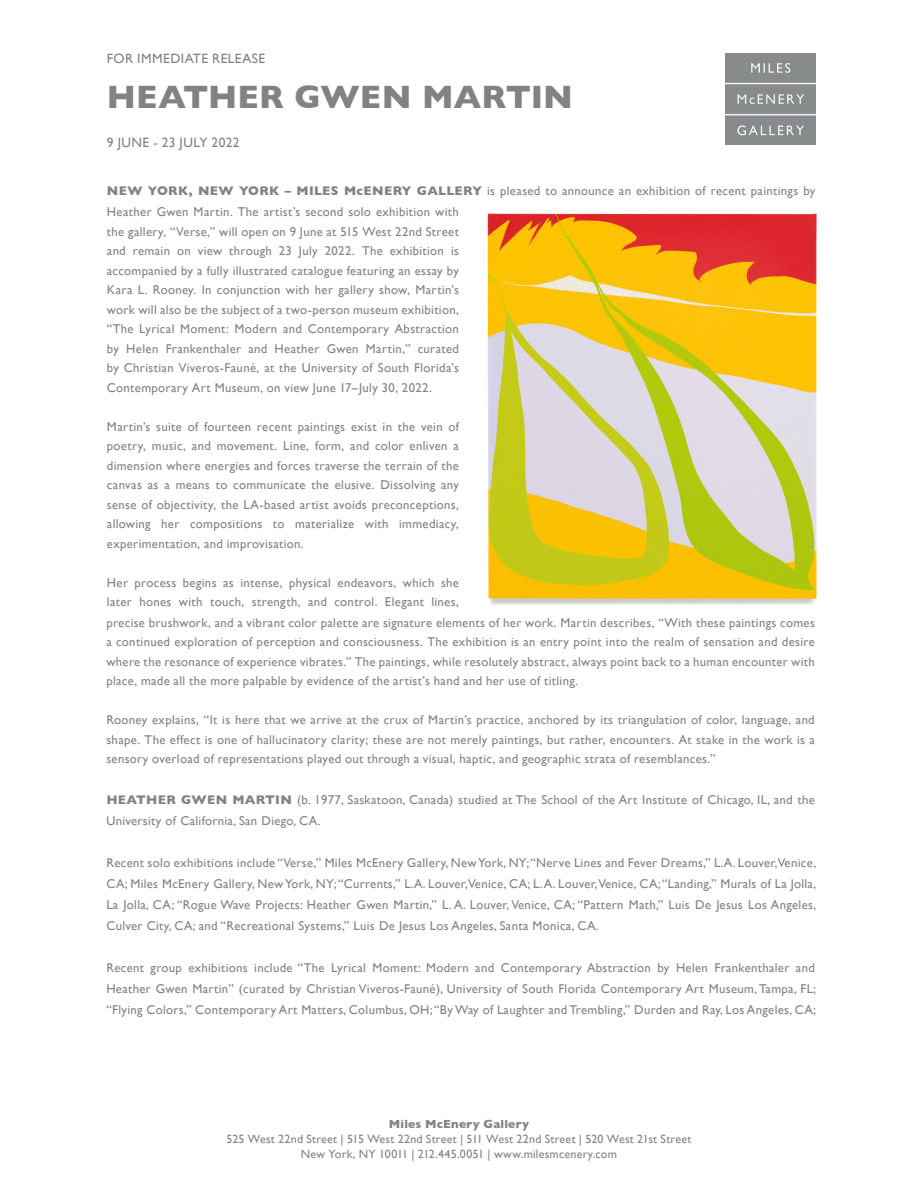
<style>
.page{position:relative;width:918px;height:1188px;background:#fff}
.page>*{position:absolute;margin:0;border:0;box-sizing:border-box;transform-origin:0 0}
.t1{font:700 33px "Gill Sans";letter-spacing:.005em;color:#808285}
.t2{font:13.5px "Gill Sans";letter-spacing:.035em;color:#808285}
.t3{font:12.75px/19.5px "Gill Sans";letter-spacing:.025em;color:#808285;text-align:justify}
.t4{font:12px "Gill Sans";letter-spacing:.02em;color:#808285}
.t5{font:700 12px "Gill Sans";letter-spacing:.02em;color:#808285}
.s1{font-weight:700}
</style>
<div class="page">
<img style="left:725px;top:54px;width:90px;height:90px">
<img style="left:487px;top:213px;width:330px;height:392px">
<p class="t2" style="left:107px;top:51px;width:160px">FOR IMMEDIATE RELEASE</p>
<p class="t1" style="left:107px;top:70px;width:468px">HEATHER GWEN MARTIN</p>
<p class="t2" style="left:107px;top:134px;width:134px">9 JUNE - 23 JULY 2022</p>
<p class="t3" style="left:107px;top:181px;width:710px"><span class="s1">NEW YORK, NEW YORK – MILES McENERY GALLERY</span> is pleased to announce an exhibition of recent paintings by</p>
<p class="t3" style="left:107px;top:202px;width:354px">Heather Gwen Martin. The artist’s second solo exhibition with the gallery, “Verse,” will open on 9 June at 515 West 22nd Street and remain on view through 23 July 2022. The exhibition is accompanied by a fully illustrated catalogue featuring an essay by Kara L. Rooney. In conjunction with her gallery show, Martin’s work will also be the subject of a two-person museum exhibition, “The Lyrical Moment: Modern and Contemporary Abstraction by Helen Frankenthaler and Heather Gwen Martin,” curated by Christian Viveros-Fauné, at the University of South Florida’s Contemporary Art Museum, on view June 17–July 30, 2022.</p>
<p class="t3" style="left:107px;top:416px;width:354px">Martin’s suite of fourteen recent paintings exist in the vein of poetry, music, and movement. Line, form, and color enliven a dimension where energies and forces traverse the terrain of the canvas as a means to communicate the elusive. Dissolving any sense of objectivity, the LA-based artist avoids preconceptions, allowing her compositions to materialize with immediacy, experimentation, and improvisation.</p>
<p class="t3" style="left:106px;top:572px;width:710px;text-align:left">Her process begins as intense, physical endeavors, which she<br>later hones with touch, strength, and control. Elegant lines,<br>precise brushwork, and a vibrant color palette are signature elements of her work. Martin describes, “With these paintings comes a continued exploration of perception and consciousness. The exhibition is an entry point into the realm of sensation and desire where the resonance of experience vibrates.” The paintings, while resolutely abstract, always point back to a human encounter with place, made all the more palpable by evidence of the artist’s hand and her use of titling.</p>
<p class="t3" style="left:106px;top:710px;width:710px">Rooney explains, “It is here that we arrive at the crux of Martin’s practice, anchored by its triangulation of color, language, and shape. The effect is one of hallucinatory clarity; these are not merely paintings, but rather, encounters. At stake in the work is a sensory overload of representations played out through a visual, haptic, and geographic strata of resemblances.”</p>
<p class="t3" style="left:106px;top:789px;width:710px;line-height:21px"><span class="s1">HEATHER GWEN MARTIN</span> (b. 1977, Saskatoon, Canada) studied at The School of the Art Institute of Chicago, IL, and the<br>University of California, San Diego, CA.</p>
<p class="t3" style="left:106px;top:852px;width:711px;line-height:21px">Recent solo exhibitions include “Verse,” Miles McEnery Gallery, New York, NY; “Nerve Lines and Fever Dreams,” L.A. Louver, Venice, CA; Miles McEnery Gallery, New York, NY; “Currents,” L.A. Louver,Venice, CA; L. A. Louver, Venice, CA; “Landing,” Murals of La Jolla, La Jolla, CA; “Rogue Wave Projects: Heather Gwen Martin,” L. A. Louver, Venice, CA; “Pattern Math,” Luis De Jesus Los Angeles, Culver City, CA; and “Recreational Systems,” Luis De Jesus Los Angeles, Santa Monica, CA.</p>
<p class="t3" style="left:106px;top:957px;width:711px;line-height:21px">Recent group exhibitions include “The Lyrical Moment: Modern and Contemporary Abstraction by Helen Frankenthaler and Heather Gwen Martin” (curated by Christian Viveros-Fauné), University of South Florida Contemporary Art Museum, Tampa, FL; “Flying Colors,” Contemporary Art Matters, Columbus, OH; “By Way of Laughter and Trembling,” Durden and Ray, Los Angeles, CA;</p>
<p class="t5" style="left:389px;top:1115px;width:142px">Miles McEnery Gallery</p>
<p class="t4" style="left:227px;top:1132px;width:467px">525 West 22nd Street | 515 West 22nd Street | 511 West 22nd Street | 520 West 21st Street</p>
<p class="t4" style="left:301px;top:1147px;width:318px">New York, NY 10011 | 212.445.0051 | www.milesmcenery.com</p>
</div>
